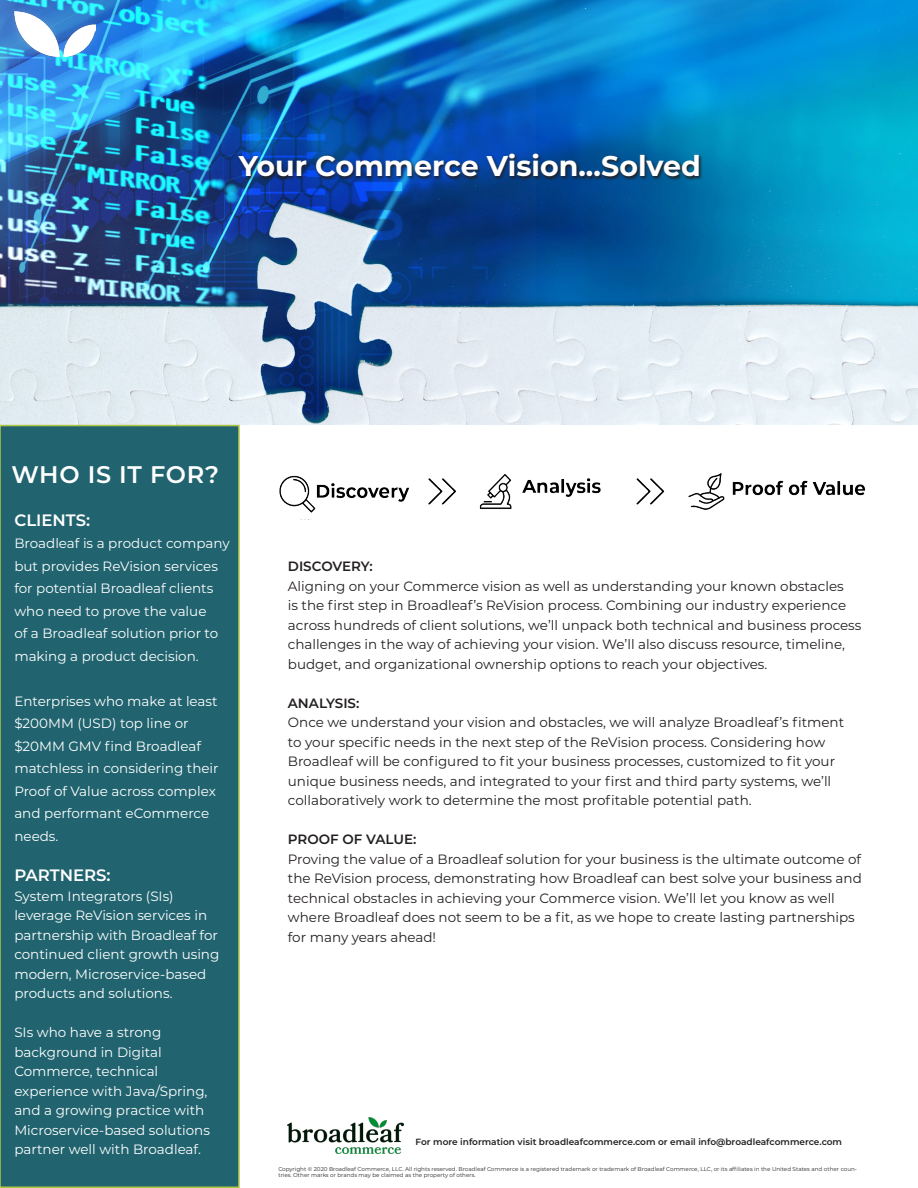
<style>
.page{position:relative;width:918px;height:1188px;background:#fff}
.page>*{position:absolute;margin:0;border:0;box-sizing:border-box;transform-origin:0 0}
.t1{font:700 28.5px "Montserrat";color:#fff}
.t2{font:600 24px "Montserrat";letter-spacing:.03em;color:#fff}
.t3{font:600 16.5px "Montserrat";color:#fff}
.t4{font:13.5px/19.5px "Montserrat";color:#231f20}
.t5{font:13.5px/22.5px "Montserrat";color:#fff}
.t6{font:600 13.5px "Montserrat";color:#231f20}
.t7{font:600 9px "Montserrat";color:#231f20}
.t8{font:5.7px/6px "Montserrat";color:#252626}
</style>
<div class="page">
<img style="left:288px;top:1117px;width:115px;height:36px">
<img style="left:0;top:0;width:918px;height:425px">
<div style="left:5px;top:3px;width:99px;height:63px;background:#fff;opacity:.15"></div>
<img style="left:14px;top:12px;width:81px;height:45px">
<svg style="left:237px;top:152px;width:466px;height:29px"></svg>
<img style="left:279px;top:473px;width:587px;height:47px">
<div style="left:0;top:426px;width:239px;height:761px;background:#21646f"></div>
<div style="left:0;top:425px;width:240px;height:763px;border:2px solid #afc544"></div>
<p class="t1" style="left:239px;top:145px;width:464px">Your Commerce Vision...Solved</p>
<p class="t2" style="left:11px;top:457px;width:209px">WHO IS IT FOR?</p>
<p class="t3" style="left:14px;top:508px;width:77px">CLIENTS:</p>
<p class="t5" style="left:14px;top:532px;width:217px">Broadleaf is a product company but provides ReVision services for potential Broadleaf clients who need to prove the value<br>of a Broadleaf solution prior to making a product decision.</p>
<p class="t5" style="left:14px;top:689px;width:206px">Enterprises who make at least $200MM (USD) top line or $20MM GMV find Broadleaf matchless in considering their<br>Proof of Value across complex and performant eCommerce needs.</p>
<p class="t3" style="left:14px;top:864px;width:98px">PARTNERS:</p>
<p class="t5" style="left:14px;top:886px;width:207px;line-height:19.5px">System Integrators (SIs) leverage ReVision services in partnership with Broadleaf for continued client growth using modern, Microservice-based products and solutions.</p>
<p class="t5" style="left:14px;top:1022px;width:197px;line-height:19.5px">SIs who have a strong background in Digital<br>Commerce, technical experience with Java/Spring, and a growing practice with<br>Microservice-based solutions partner well with Broadleaf.</p>
<p class="t6" style="left:288px;top:557px;width:86px">DISCOVERY:</p>
<p class="t4" style="left:288px;top:576px;width:575px">Aligning on your Commerce vision as well as understanding your known obstacles<br>is the first step in Broadleaf’s ReVision process. Combining our industry experience across hundreds of client solutions, we’ll unpack both technical and business process challenges in the way of achieving your vision. We’ll also discuss resource, timeline, budget, and organizational ownership options to reach your objectives.</p>
<p class="t6" style="left:288px;top:693px;width:73px">ANALYSIS:</p>
<p class="t4" style="left:288px;top:712px;width:558px">Once we understand your vision and obstacles, we will analyze Broadleaf’s fitment to your specific needs in the next step of the ReVision process. Considering how Broadleaf will be configured to fit your business processes, customized to fit your unique business needs, and integrated to your first and third party systems, we’ll collaboratively work to determine the most profitable potential path.</p>
<p class="t6" style="left:288px;top:830px;width:130px">PROOF OF VALUE:</p>
<p class="t4" style="left:288px;top:849px;width:576px">Proving the value of a Broadleaf solution for your business is the ultimate outcome of the ReVision process, demonstrating how Broadleaf can best solve your business and technical obstacles in achieving your Commerce vision. We’ll let you know as well where Broadleaf does not seem to be a fit, as we hope to create lasting partnerships for many years ahead!</p>
<p class="t7" style="left:416px;top:1135px;width:428px">For more information visit broadleafcommerce.com or email info@broadleafcommerce.com</p>
<p class="t8" style="left:278px;top:1166px;width:580px">Copyright © 2020 Broadleaf Commerce, LLC. All rights reserved. Broadleaf Commerce is a registered trademark or trademark of Broadleaf Commerce, LLC, or its affiliates in the United States and other coun&shy;tries. Other marks or brands may be claimed as the property of others.</p>
</div>
